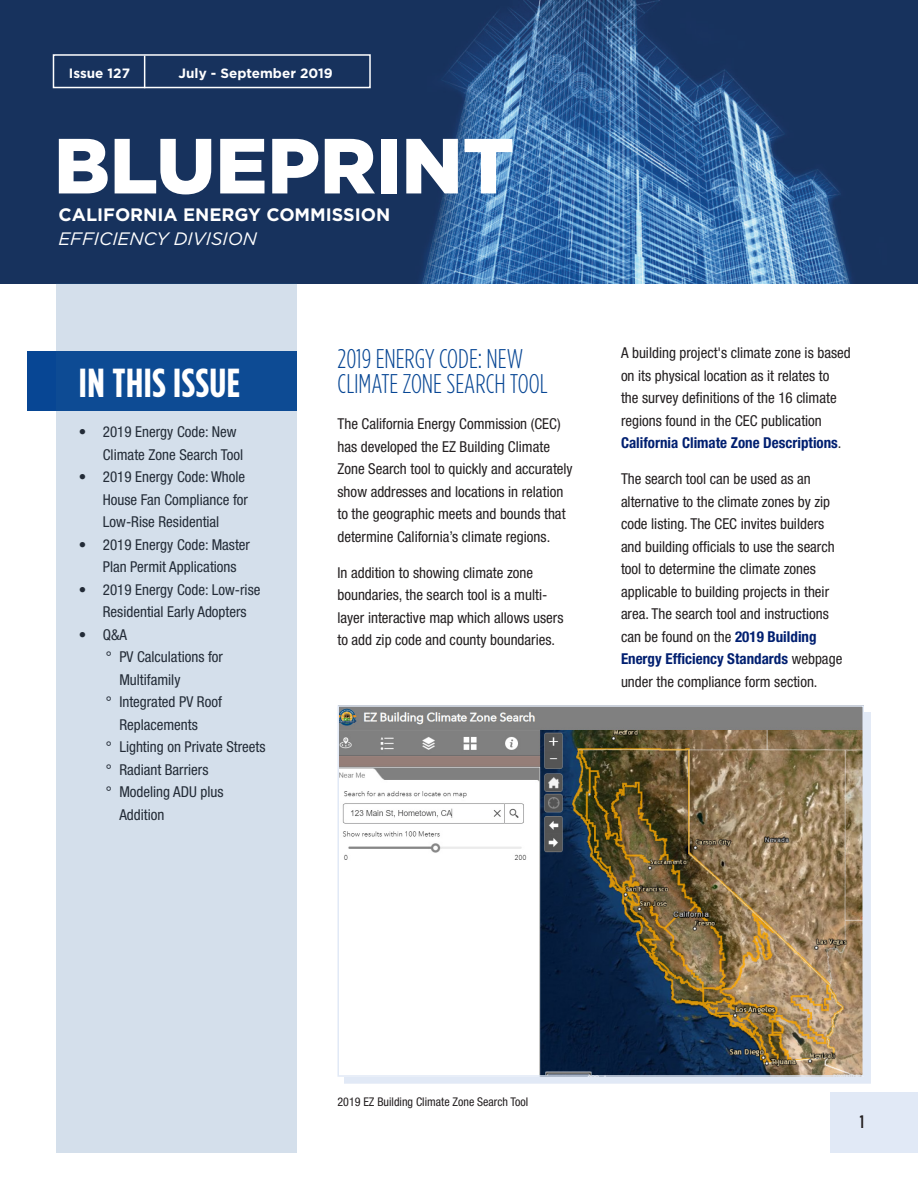
<style>
.page{position:relative;width:918px;height:1188px;background:#fff}
.page>*{position:absolute;margin:0;border:0;box-sizing:border-box;transform-origin:0 0}
.t1{font:900 78px "Gotham HTF";color:#fff}
.t2{font:700 condensed 40.5px "Gotham HTF";letter-spacing:.015em;color:#fff}
.Article_Title{font:300 condensed 27px/25.5px "Gotham HTF";color:#074694}
.t3{font:700 18px "Gotham HTF";color:#fff}
.t4{font:italic 18px "Gotham HTF";color:#fff}
.t5{font:500 condensed 18px "Gotham HTF";color:#231f20}
.Paragraph_Style{font:condensed 15px/22.5px "Helvetica Neue LT Std";color:#231f20}
.t6{font:700 13.5px "Gotham HTF";color:#fff}
.Paragraph_Style-2{font:condensed 12px "Helvetica Neue LT Std";color:#231f20}
.s1{font-weight:700;color:#001f70}
</style>
<div class="page">
<div style="left:831px;top:1092px;width:87px;height:60px;background:#e1e9f6"></div>
<img style="left:0;top:0;width:918px;height:283px">
<div style="left:53px;top:54px;width:318px;height:34px;border:2px solid #fff"></div>
<hr style="left:144px;top:56px;width:1px;height:32px;background:#fff">
<div style="left:27px;top:351px;width:270px;height:59px;background:#074694"></div>
<svg style="left:56px;top:283px;width:241px;height:869px;background:#c6d4e4"></svg>
<div style="left:344px;top:712px;width:527px;height:372px;background:#e1e9f6"></div>
<img style="left:341px;top:708px;width:520px;height:366px">
<div style="left:338px;top:705px;width:526px;height:372px;border:2px solid #e1e9f6"></div>
<h1 class="t6" style="left:69px;top:65px;width:63px">Issue 127</h1>
<h1 class="t6" style="left:179px;top:65px;width:156px">July - September 2019</h1>
<h1 class="t1" style="left:54px;top:121px;width:462px">BLUEPRINT</h1>
<p class="t3" style="left:58px;top:204px;width:333px">CALIFORNIA ENERGY COMMISSION</p>
<p class="t4" style="left:58px;top:228px;width:200px">EFFICIENCY DIVISION</p>
<h1 class="t2" style="left:79px;top:360px;width:163px">IN THIS ISSUE</h1>
<p class="Paragraph_Style" style="left:103px;top:420px;width:142px;text-indent:-24px">• 2019 Energy Code: New<br>Climate Zone Search Tool</p>
<p class="Paragraph_Style" style="left:103px;top:465px;width:147px;text-indent:-24px">• 2019 Energy Code: Whole<br>House Fan Compliance for<br>Low-Rise Residential</p>
<p class="Paragraph_Style" style="left:103px;top:533px;width:149px;text-indent:-24px">• 2019 Energy Code: Master<br>Plan Permit Applications</p>
<p class="Paragraph_Style" style="left:103px;top:578px;width:159px;text-indent:-24px">• 2019 Energy Code: Low-rise<br>Residential Early Adopters</p>
<p class="Paragraph_Style" style="left:79px;top:623px;width:50px">• Q&amp;A</p>
<p class="Paragraph_Style" style="left:119px;top:645px;width:105px;text-indent:-14px">° PV Calculations for<br>Multifamily</p>
<p class="Paragraph_Style" style="left:119px;top:690px;width:104px;text-indent:-14px">° Integrated PV Roof<br>Replacements</p>
<p class="Paragraph_Style" style="left:106px;top:735px;width:161px">° Lighting on Private Streets</p>
<p class="Paragraph_Style" style="left:106px;top:758px;width:104px">° Radiant Barriers</p>
<p class="Paragraph_Style" style="left:119px;top:780px;width:106px;text-indent:-14px">° Modeling ADU plus<br>Addition</p>
<p class="Article_Title" style="left:338px;top:345px;width:211px">2019 ENERGY CODE: NEW<br>CLIMATE ZONE SEARCH TOOL</p>
<p class="Paragraph_Style" style="left:338px;top:412px;width:237px">The California Energy Commission (CEC) has developed the EZ Building Climate Zone Search tool to quickly and accurately show addresses and locations in relation to the geographic meets and bounds that determine California’s climate regions.</p>
<p class="Paragraph_Style" style="left:338px;top:561px;width:227px">In addition to showing climate zone boundaries, the search tool is a multi&shy;layer interactive map which allows users to add zip code and county boundaries.</p>
<p class="Paragraph_Style" style="left:621px;top:342px;width:231px">A building project's climate zone is based on its physical location as it relates to<br>the survey definitions of the 16 climate regions found in the CEC publication <span class="s1">California Climate Zone Descriptions</span>.</p>
<p class="Paragraph_Style" style="left:621px;top:468px;width:223px">The search tool can be used as an alternative to the climate zones by zip code listing. The CEC invites builders and building officials to use the search tool to determine the climate zones applicable to building projects in their area. The search tool and instructions can be found on the <span class="s1">2019 Building Energy Efficiency Standards</span> webpage under the compliance form section.</p>
<p class="Paragraph_Style-2" style="left:338px;top:1095px;width:192px">2019 EZ Building Climate Zone Search Tool</p>
<p class="t5" style="left:860px;top:1112px;width:6px">1</p>
</div>
